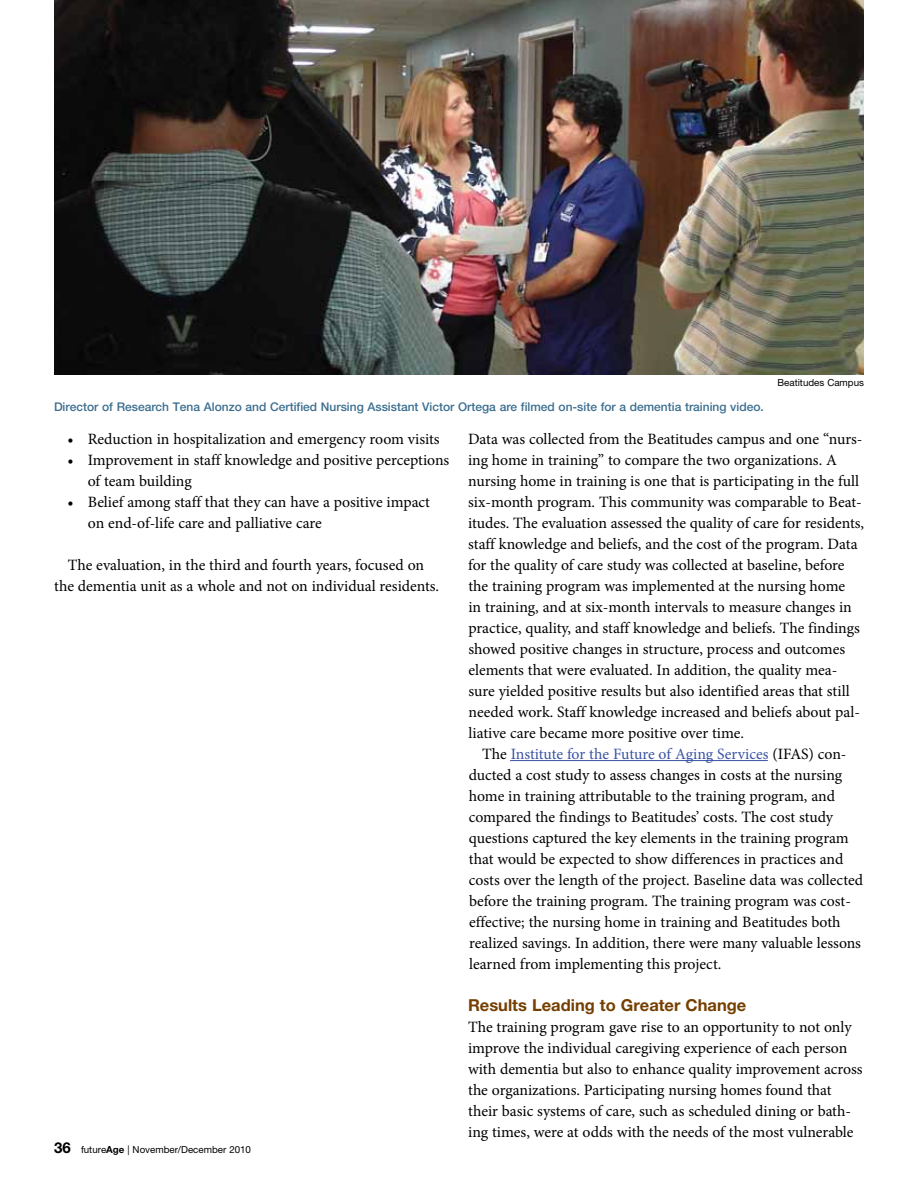
<style>
.page{position:relative;width:918px;height:1188px;background:#fff}
.page>*{position:absolute;margin:0;border:0;box-sizing:border-box;transform-origin:0 0}
.t1{font:700 16.5px "Helvetica Neue";color:#753f00}
.t2{font:15.75px/21px "Minion Pro";color:#000}
.t3{font:500 12px "Helvetica Neue";color:#3b6e8f}
.t4{font:9.75px "Helvetica Neue";color:#000}
.s1{font-weight:700;font-size:15px}
.s2{font-weight:700}
.s3{color:#3953a4}
</style>
<div class="page">
<hr style="left:510px;top:760px;width:258px;height:1px;background:#3953a4">
<img style="left:54px;top:0;width:810px;height:374px">
<p class="t3" style="left:54px;top:400px;width:711px">Director of Research Tena Alonzo and Certified Nursing Assistant Victor Ortega are filmed on-site for a dementia training video.</p>
<p class="t4" style="left:778px;top:376px;width:88px">Beatitudes Campus</p>
<p class="t2" style="left:68px;top:429px;width:374px">• Reduction in hospitalization and emergency room visits</p>
<p class="t2" style="left:88px;top:450px;width:363px;text-indent:-20px">• Improvement in staff knowledge and positive perceptions of team building</p>
<p class="t2" style="left:88px;top:492px;width:344px;text-indent:-20px">• Belief among staff that they can have a positive impact on end-of-life care and palliative care</p>
<p class="t2" style="left:54px;top:555px;width:386px;text-align:center">The evaluation, in the third and fourth years, focused on<br>the dementia unit as a whole and not on individual residents.</p>
<p class="t4" style="left:54px;top:1144px;width:199px"><span class="s1">36</span> future<span class="s2">Age</span> | November/December 2010</p>
<p class="t2" style="left:468px;top:429px;width:398px">Data was collected from the Beatitudes campus and one “nurs&shy;ing home in training” to compare the two organizations. A nursing home in training is one that is participating in the full six-month program. This community was comparable to Beat&shy;itudes. The evaluation assessed the quality of care for residents, staff knowledge and beliefs, and the cost of the program. Data for the quality of care study was collected at baseline, before the training program was implemented at the nursing home<br>in training, and at six-month intervals to measure changes in practice, quality, and staff knowledge and beliefs. The findings showed positive changes in structure, process and outcomes elements that were evaluated. In addition, the quality mea&shy;sure yielded positive results but also identified areas that still needed work. Staff knowledge increased and beliefs about pal&shy;liative care became more positive over time.</p>
<p class="t2" style="left:469px;top:743px;width:396px;text-indent:13px">The <span class="s3">Institute for the Future of Aging Services</span> (IFAS) con&shy;ducted a cost study to assess changes in costs at the nursing home in training attributable to the training program, and compared the findings to Beatitudes’ costs. The cost study questions captured the key elements in the training program that would be expected to show differences in practices and costs over the length of the project. Baseline data was collected before the training program. The training program was cost&shy;effective; the nursing home in training and Beatitudes both realized savings. In addition, there were many valuable lessons learned from implementing this project.</p>
<p class="t1" style="left:468px;top:995px;width:280px">Results Leading to Greater Change</p>
<p class="t2" style="left:468px;top:1017px;width:396px">The training program gave rise to an opportunity to not only improve the individual caregiving experience of each person with dementia but also to enhance quality improvement across the organizations. Participating nursing homes found that their basic systems of care, such as scheduled dining or bath&shy;ing times, were at odds with the needs of the most vulnerable</p>
</div>
